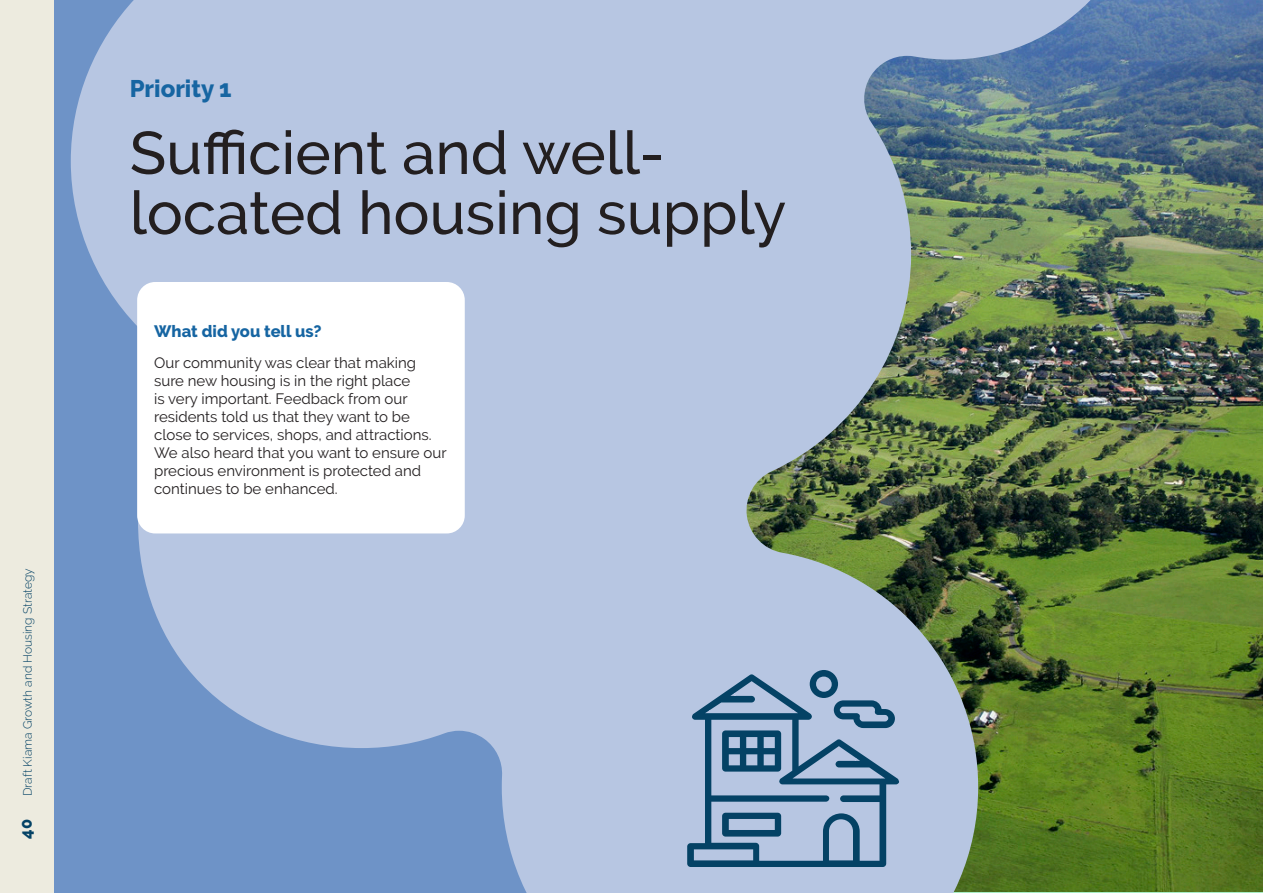
<style>
.page{position:relative;width:1263px;height:893px;background:#fff}
.page>*{position:absolute;margin:0;border:0;box-sizing:border-box;transform-origin:0 0}
.t1{font:500 60px/60px "Raleway";color:#231f20}
.t2{font:800 24px "Raleway";color:#1665a2}
.Kiama_H3{font:800 16.5px "Raleway";color:#1665a2}
.t3{font:800 16.5px "Raleway";color:#044265}
.Kiama_Body_text{font:15px/18px "Raleway";color:#231f20}
.t4{font:300 12px "Raleway";color:#044265}
</style>
<div class="page">
<div style="left:0;top:0;width:54px;height:893px;background:#edebdf"></div>
<img style="left:1136px;top:0;width:127px;height:891px">
<div style="left:54px;top:0;width:679px;height:892px;background:#6e93c7"></div>
<img style="left:71px;top:0;width:1065px;height:893px">
<svg style="left:684px;top:666px;width:219px;height:204px;background:#85a1bf"></svg>
<div style="left:137px;top:282px;width:328px;height:251px;background:#fff;border-radius:18px"></div>
<p class="t4" style="left:21px;top:796px;width:229px;rotate:-90deg">Draft Kiama Growth and Housing Strategy</p>
<p class="t3" style="left:17px;top:839px;width:21px;rotate:-90deg">40</p>
<p class="t2" style="left:130px;top:75px;width:104px">Priority 1</p>
<p class="t1" style="left:130px;top:123px;width:658px">Sufficient and well&shy;located housing supply</p>
<p class="Kiama_H3" style="left:154px;top:322px;width:169px">What did you tell us?</p>
<p class="Kiama_Body_text" style="left:154px;top:354px;width:294px">Our community was clear that making sure new housing is in the right place<br>is very important. Feedback from our residents told us that they want to be close to services, shops, and attractions.<br>We also heard that you want to ensure our precious environment is protected and continues to be enhanced.</p>
</div>
